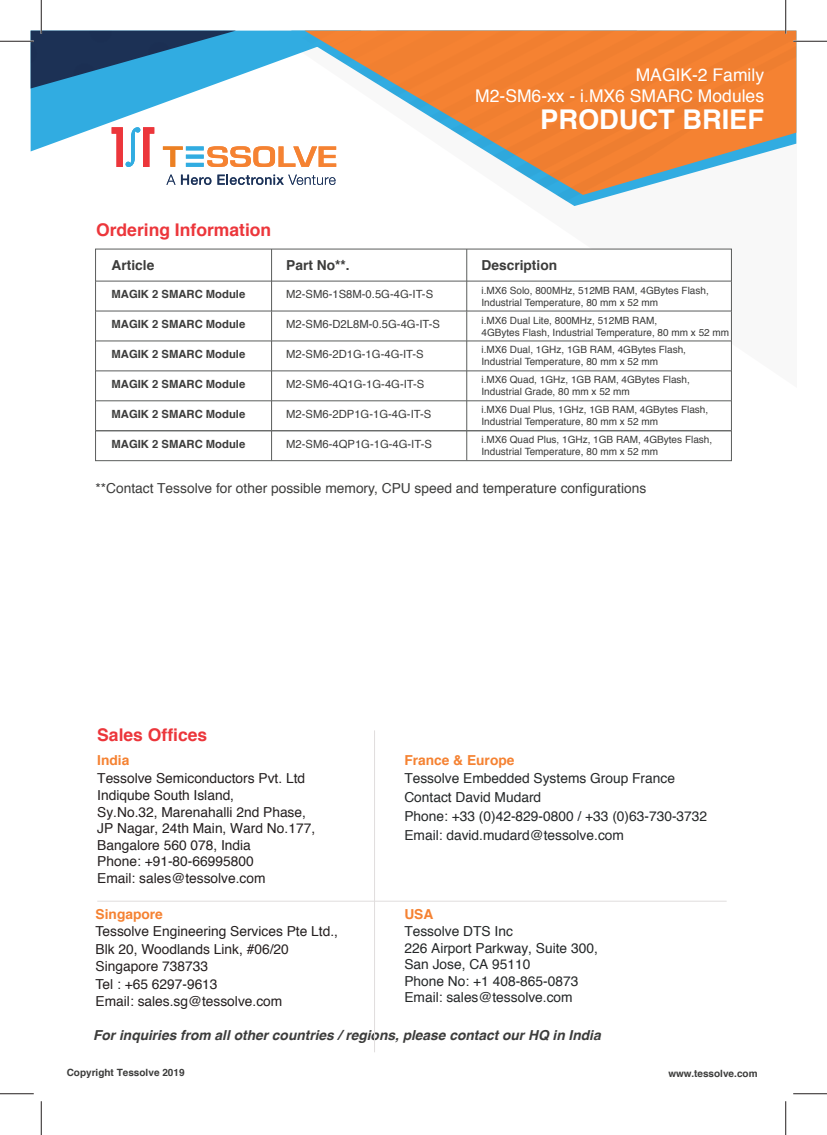
<style>
.page{position:relative;width:827px;height:1135px;background:#fff}
.page>*{position:absolute;margin:0;border:0;box-sizing:border-box;transform-origin:0 0}
.t1{font:700 27.25px "Helvetica";color:#fff}
.t2{font:17.5px/21px "Helvetica";color:#fff;text-align:right}
.t3{font:700 17.5px "Helvetica";color:#ec363b}
.t4{font:13.75px/16.6px "Helvetica";color:#241f1f}
.t5{font:13.75px/16.5px "Helvetica";color:#242728}
.t6{font:13.75px "Helvetica";color:#3c3c3b}
.t7{font:italic 700 13.75px "Helvetica";color:#3c3c3b}
.t8{font:700 13.75px "Helvetica";color:#f58232}
.t9{font:700 13.75px "Helvetica";color:#3c3c3b}
.t10{font:11.25px "Helvetica";color:#3c3c3b}
.t11{font:700 11.25px "Helvetica";color:#3c3c3b}
.t12{font:10px/12px "Helvetica";color:#3c3c3b}
.t13{font:700 10px "Helvetica";color:#3c3c3b}
</style>
<div class="page">
<svg style="left:31px;top:89px;width:132px;height:62px;fill:#31ace1"></svg>
<svg style="left:40px;top:31px;width:251px;height:83px;fill:#31ace1"></svg>
<svg style="left:31px;top:31px;width:205px;height:58px;background:#2a709c"></svg>
<svg style="left:291px;top:31px;width:505px;height:175px;fill:#f58232"></svg>
<svg style="left:163px;top:146px;width:173px;height:21px"></svg>
<svg style="left:112px;top:127px;width:42px;height:40px"></svg>
<svg style="left:166px;top:175px;width:9px;height:10px"></svg>
<svg style="left:181px;top:175px;width:30px;height:10px"></svg>
<svg style="left:217px;top:175px;width:118px;height:10px"></svg>
<div style="left:95px;top:249px;width:636px;height:212px;background:#fff;border:1px solid #5b5d5c"></div>
<hr style="left:96px;top:281px;width:635px;height:1px;background:#5b5d5c">
<hr style="left:271px;top:249px;width:1px;height:212px;background:#5b5d5c">
<hr style="left:466px;top:249px;width:1px;height:212px;background:#5b5d5c">
<hr style="left:96px;top:311px;width:635px;height:1px;background:#5b5d5c">
<hr style="left:96px;top:341px;width:635px;height:1px;background:#5b5d5c">
<hr style="left:96px;top:400px;width:635px;height:1px;background:#5b5d5c">
<hr style="left:96px;top:371px;width:635px;height:1px;background:#5b5d5c">
<hr style="left:96px;top:430px;width:635px;height:1px;background:#5b5d5c">
<hr style="left:97px;top:901px;width:629px;height:1px;background:#e0dddd">
<hr style="left:374px;top:730px;width:1px;height:322px;background:#e0dddd">
<hr style="left:0;top:40px;width:34px;height:2px;background:#fff">
<hr style="left:793px;top:40px;width:34px;height:2px;background:#fff">
<hr style="left:40px;top:0;width:2px;height:34px;background:#fff">
<hr style="left:0;top:41px;width:34px;height:1px;background:#241f1f">
<hr style="left:793px;top:41px;width:34px;height:1px;background:#241f1f">
<hr style="left:0;top:1093px;width:34px;height:1px;background:#241f1f">
<hr style="left:793px;top:1093px;width:34px;height:1px;background:#241f1f">
<hr style="left:41px;top:0;width:1px;height:34px;background:#241f1f">
<hr style="left:41px;top:1101px;width:1px;height:34px;background:#241f1f">
<hr style="left:785px;top:0;width:1px;height:34px;background:#241f1f">
<hr style="left:785px;top:1101px;width:1px;height:34px;background:#241f1f">
<h2 class="t2" style="left:475px;top:65px;width:290px">MAGIK-2 Family<br>M2-SM6-xx - i.MX6 SMARC Modules</h2>
<h2 class="t3" style="left:96px;top:216px;width:177px">Ordering Information</h2>
<h1 class="t1" style="left:540px;top:97px;width:225px">PRODUCT BRIEF</h1>
<h3 class="t9" style="left:111px;top:254px;width:44px">Article</h3>
<h3 class="t9" style="left:286px;top:254px;width:65px">Part No**.</h3>
<h3 class="t9" style="left:481px;top:254px;width:77px">Description</h3>
<p class="t11" style="left:111px;top:285px;width:135px">MAGIK 2 SMARC Module</p>
<p class="t10" style="left:286px;top:286px;width:148px">M2-SM6-1S8M-0.5G-4G-IT-S</p>
<p class="t10" style="left:286px;top:315px;width:155px">M2-SM6-D2L8M-0.5G-4G-IT-S</p>
<p class="t10" style="left:286px;top:345px;width:139px">M2-SM6-2D1G-1G-4G-IT-S</p>
<p class="t10" style="left:286px;top:375px;width:140px">M2-SM6-4Q1G-1G-4G-IT-S</p>
<p class="t10" style="left:286px;top:405px;width:147px">M2-SM6-2DP1G-1G-4G-IT-S</p>
<p class="t10" style="left:286px;top:435px;width:147px">M2-SM6-4QP1G-1G-4G-IT-S</p>
<p class="t12" style="left:481px;top:285px;width:229px">i.MX6 Solo, 800MHz, 512MB RAM, 4GBytes Flash,<br>Industrial Temperature, 80 mm x 52 mm</p>
<p class="t12" style="left:481px;top:314px;width:249px">i.MX6 Dual Lite, 800MHz, 512MB RAM,<br>4GBytes Flash, Industrial Temperature, 80 mm x 52 mm</p>
<p class="t12" style="left:481px;top:344px;width:206px">i.MX6 Dual, 1GHz, 1GB RAM, 4GBytes Flash,<br>Industrial Temperature, 80 mm x 52 mm</p>
<p class="t12" style="left:481px;top:374px;width:210px">i.MX6 Quad, 1GHz, 1GB RAM, 4GBytes Flash,<br>Industrial Grade, 80 mm x 52 mm</p>
<p class="t12" style="left:481px;top:404px;width:228px">i.MX6 Dual Plus, 1GHz, 1GB RAM, 4GBytes Flash,<br>Industrial Temperature, 80 mm x 52 mm</p>
<p class="t12" style="left:481px;top:434px;width:232px">i.MX6 Quad Plus, 1GHz, 1GB RAM, 4GBytes Flash,<br>Industrial Temperature, 80 mm x 52 mm</p>
<p class="t11" style="left:111px;top:315px;width:135px">MAGIK 2 SMARC Module</p>
<p class="t11" style="left:111px;top:345px;width:135px">MAGIK 2 SMARC Module</p>
<p class="t11" style="left:111px;top:375px;width:135px">MAGIK 2 SMARC Module</p>
<p class="t11" style="left:111px;top:405px;width:135px">MAGIK 2 SMARC Module</p>
<p class="t11" style="left:111px;top:435px;width:135px">MAGIK 2 SMARC Module</p>
<h3 class="t6" style="left:96px;top:477px;width:552px">**Contact Tessolve for other possible memory, CPU speed and temperature configurations</h3>
<h2 class="t3" style="left:97px;top:720px;width:111px">Sales Offices</h2>
<h3 class="t8" style="left:97px;top:749px;width:34px">India</h3>
<h3 class="t4" style="left:97px;top:770px;width:219px">Tessolve Semiconductors Pvt. Ltd<br>Indiqube South Island,<br>Sy.No.32, Marenahalli 2nd Phase,<br>JP Nagar, 24th Main, Ward No.177,<br>Bangalore 560 078, India<br>Phone: +91-80-66995800<br>Email: sales@tessolve.com</h3>
<h3 class="t8" style="left:96px;top:903px;width:69px">Singapore</h3>
<h3 class="t4" style="left:96px;top:923px;width:244px;line-height:17.5px">Tessolve Engineering Services Pte Ltd.,<br>Blk 20, Woodlands Link, #06/20<br>Singapore 738733<br>Tel : +65 6297-9613<br>Email: sales.sg@tessolve.com</h3>
<h3 class="t8" style="left:404px;top:749px;width:112px">France &amp; Europe</h3>
<h3 class="t5" style="left:404px;top:769px;width:304px;line-height:19px">Tessolve Embedded Systems Group France Contact David Mudard<br>Phone: +33 (0)42-829-0800 / +33 (0)63-730-3732<br>Email: david.mudard@tessolve.com</h3>
<h3 class="t8" style="left:404px;top:903px;width:31px">USA</h3>
<h3 class="t5" style="left:404px;top:924px;width:195px">Tessolve DTS Inc<br>226 Airport Parkway, Suite 300,<br>San Jose, CA 95110<br>Phone No: +1 408-865-0873<br>Email: sales@tessolve.com</h3>
<h3 class="t7" style="left:93px;top:1024px;width:509px">For inquiries from all other countries / regions, please contact our HQ in India</h3>
<p class="t13" style="left:67px;top:1064px;width:119px">Copyright Tessolve 2019</p>
<p class="t13" style="left:668px;top:1065px;width:91px">www.tessolve.com</p>
</div>
